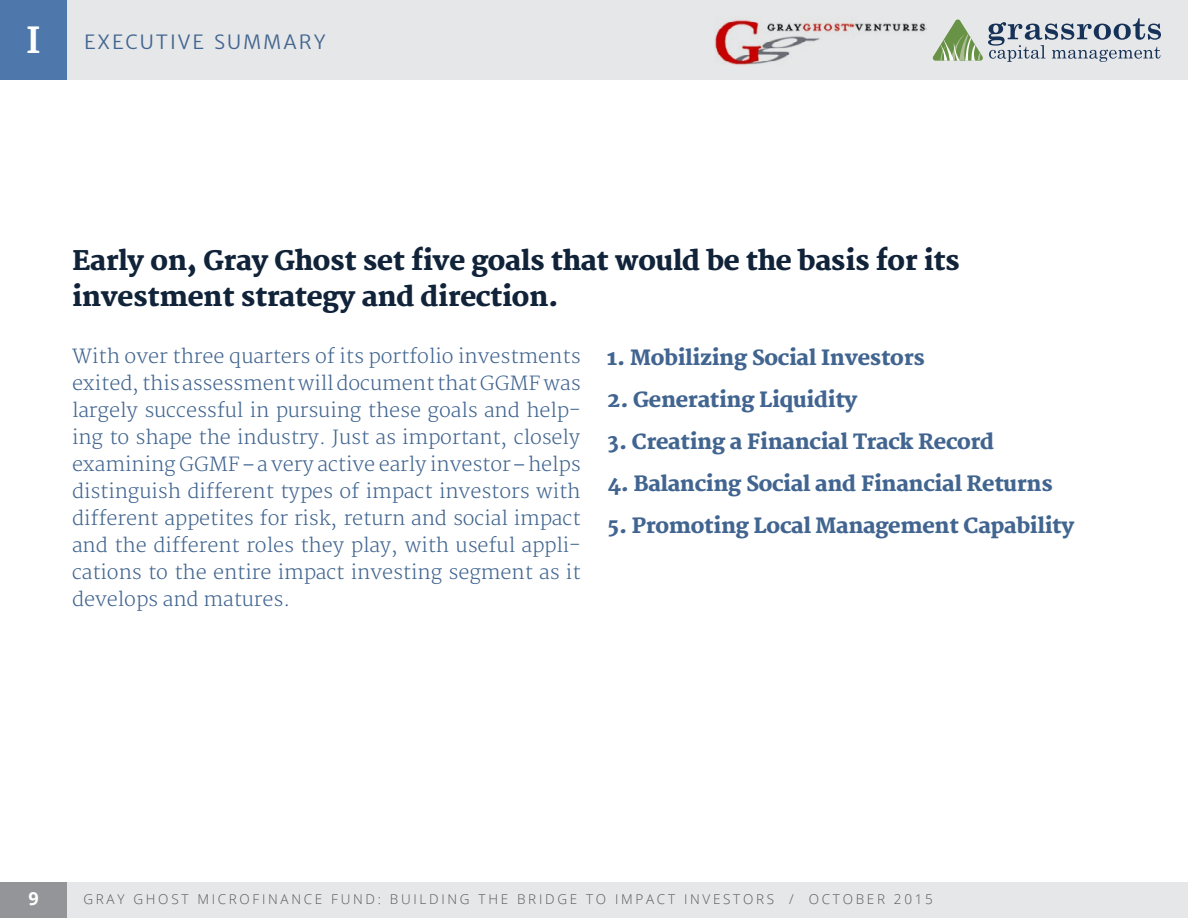
<style>
.page{position:relative;width:1188px;height:918px;background:#fff}
.page>*{position:absolute;margin:0;border:0;box-sizing:border-box;transform-origin:0 0}
.t1{font:900 27px/36px "Merriweather";letter-spacing:-.01em;color:#102339}
.t2{font:900 21px "Merriweather";letter-spacing:-.01em;color:#416590}
.t3{font:300 19.5px/27px "Merriweather";color:#416590;text-align:justify}
.t4{font:19.5px "Merriweather Sans";letter-spacing:.1em;color:#416590}
.t5{font:700 18px "Open Sans";color:#fff}
.t6{font:300 13.5px "Open Sans";letter-spacing:.2em;color:#58595b}
.s1{font-family:"Merriweather";font-weight:700;font-size:36px;color:#fff}
</style>
<div class="page">
<div style="left:67px;top:0;width:1120px;height:80px;background:#e6e7e8"></div>
<div style="left:0;top:882px;width:67px;height:36px;background:#939598"></div>
<div style="left:67px;top:882px;width:1120px;height:36px;background:#e6e7e8"></div>
<img style="left:715px;top:20px;width:212px;height:45px">
<svg style="left:932px;top:18px;width:229px;height:44px"></svg>
<div style="left:0;top:0;width:67px;height:80px;background:#4e78ac"></div>
<p class="t4" style="left:26px;top:30px;width:301px"><span class="s1">I</span> EXECUTIVE SUMMARY</p>
<h1 class="t1" style="left:72px;top:243px;width:889px">Early on, Gray Ghost set five goals that would be the basis for its investment strategy and direction.</h1>
<p class="t3" style="left:72px;top:343px;width:510px">With over three quarters of its portfolio investments exited, this assessment will document that GGMF was largely successful in pursuing these goals and help&shy;ing to shape the industry. Just as important, closely examining GGMF – a very active early investor – helps distinguish different types of impact investors with different appetites for risk, return and social impact and the different roles they play, with useful appli&shy;cations to the entire impact investing segment as it develops and matures.</p>
<p class="t2" style="left:608px;top:344px;width:319px">1. Mobilizing Social Investors</p>
<p class="t2" style="left:608px;top:386px;width:252px">2. Generating Liquidity</p>
<p class="t2" style="left:608px;top:428px;width:388px">3. Creating a Financial Track Record</p>
<p class="t2" style="left:608px;top:470px;width:447px">4. Balancing Social and Financial Returns</p>
<p class="t2" style="left:608px;top:512px;width:469px">5. Promoting Local Management Capability</p>
<p class="t5" style="left:28px;top:886px;width:12px">9</p>
<p class="t6" style="left:83px;top:889px;width:851px">GRAY GHOST MICROFINANCE FUND: BUILDING THE BRIDGE TO IMPACT INVESTORS / OCTOBER 2015</p>
</div>
